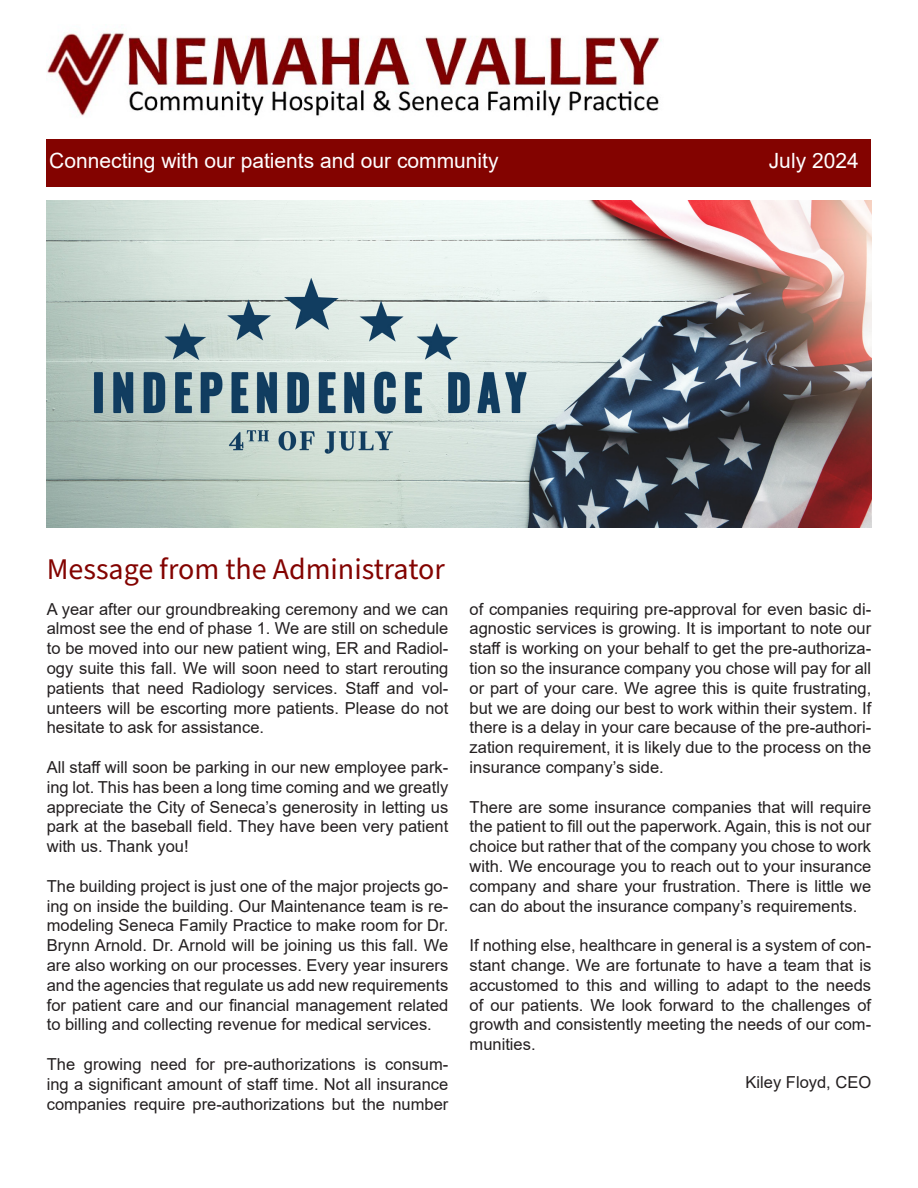
<style>
.page{position:relative;width:918px;height:1188px;background:#fff}
.page>*{position:absolute;margin:0;border:0;box-sizing:border-box;transform-origin:0 0}
._21_Header_gray_Sour{font:30px "Source Sans Pro";color:#830300}
.t1{font:21px "Arial";color:#fff}
.t2{font:16.5px/19.8px "Arial";color:#231f20;text-align:justify}
</style>
<div class="page">
<div style="left:47px;top:139px;width:824px;height:48px;background:#830300"></div>
<img style="left:47px;top:201px;width:824px;height:326px">
<img style="left:47px;top:31px;width:615px;height:85px">
<p class="t1" style="left:49px;top:146px;width:451px">Connecting with our patients and our community</p>
<p class="t1" style="left:769px;top:146px;width:91px">July 2024</p>
<p class="_21_Header_gray_Sour" style="left:47px;top:549px;width:400px">Message from the Administrator</p>
<p class="t2" style="left:47px;top:599px;width:403px">A year after our groundbreaking ceremony and we can almost see the end of phase 1. We are still on schedule to be moved into our new patient wing, ER and Radiol&shy;ogy suite this fall. We will soon need to start rerouting patients that need Radiology services. Staff and vol&shy;unteers will be escorting more patients. Please do not hesitate to ask for assistance.</p>
<p class="t2" style="left:47px;top:757px;width:403px">All staff will soon be parking in our new employee park&shy;ing lot. This has been a long time coming and we greatly appreciate the City of Seneca’s generosity in letting us park at the baseball field. They have been very patient with us. Thank you!</p>
<p class="t2" style="left:47px;top:876px;width:403px">The building project is just one of the major projects go&shy;ing on inside the building. Our Maintenance team is re&shy;modeling Seneca Family Practice to make room for Dr.<br>Brynn Arnold. Dr. Arnold will be joining us this fall. We are also working on our processes. Every year insurers and the agencies that regulate us add new requirements for patient care and our financial management related to billing and collecting revenue for medical services.</p>
<p class="t2" style="left:47px;top:1054px;width:403px">The growing need for pre-authorizations is consum&shy;ing a significant amount of staff time. Not all insurance companies require pre-authorizations but the number</p>
<p class="t2" style="left:470px;top:599px;width:403px">of companies requiring pre-approval for even basic di&shy;agnostic services is growing. It is important to note our staff is working on your behalf to get the pre-authoriza&shy;tion so the insurance company you chose will pay for all or part of your care. We agree this is quite frustrating, but we are doing our best to work within their system. If there is a delay in your care because of the pre-authori&shy;zation requirement, it is likely due to the process on the insurance company’s side.</p>
<p class="t2" style="left:470px;top:797px;width:403px">There are some insurance companies that will require the patient to fill out the paperwork. Again, this is not our choice but rather that of the company you chose to work with. We encourage you to reach out to your insurance company and share your frustration. There is little we can do about the insurance company’s requirements.</p>
<p class="t2" style="left:470px;top:935px;width:403px">If nothing else, healthcare in general is a system of con&shy;stant change. We are fortunate to have a team that is accustomed to this and willing to adapt to the needs of our patients. We look forward to the challenges of growth and consistently meeting the needs of our com&shy;munities.</p>
<p class="t2" style="left:746px;top:1073px;width:127px">Kiley Floyd, CEO</p>
</div>
